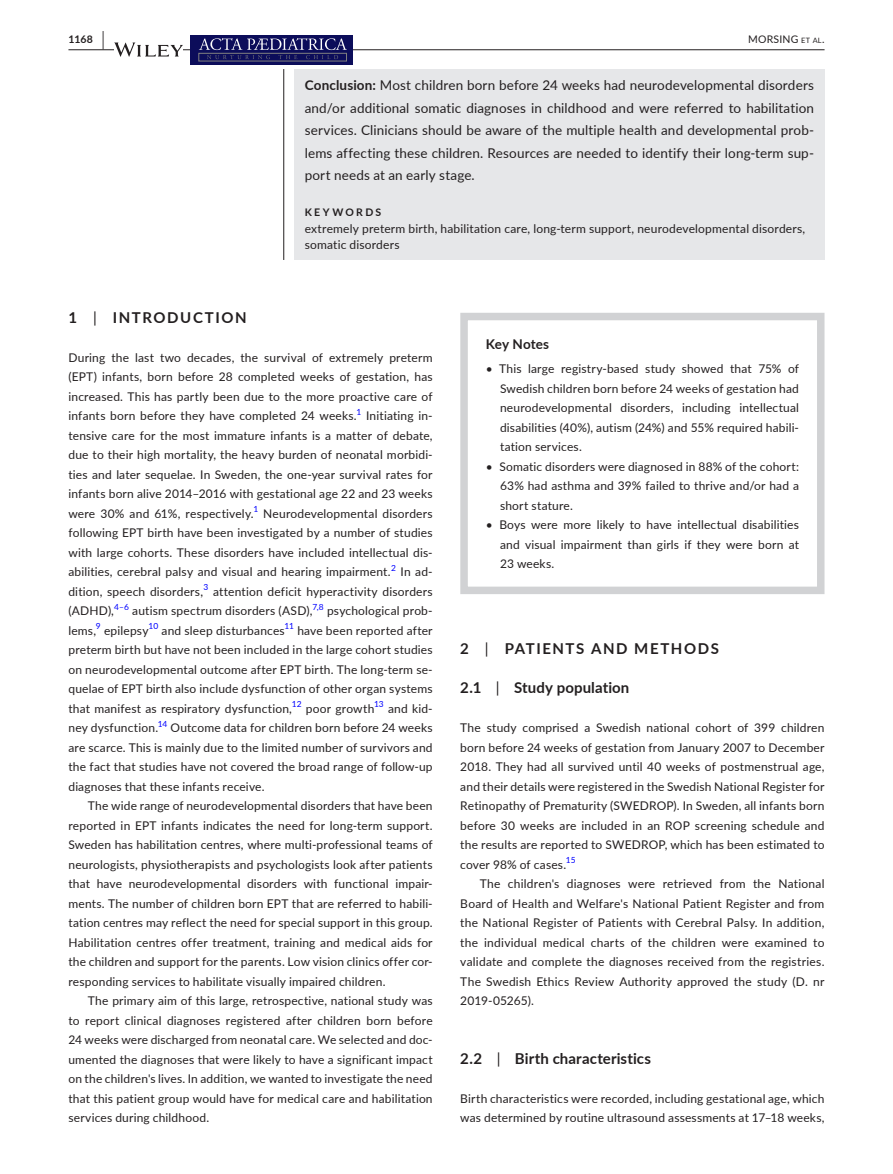
<style>
.page{position:relative;width:893px;height:1174px;background:#fff}
.page>*{position:absolute;margin:0;border:0;box-sizing:border-box;transform-origin:0 0}
.t1{font:700 15px "Lato";letter-spacing:.02em;color:#231f20}
.t2{font:700 15px "Lato";letter-spacing:.105em;color:#231f20}
.t3{font:13.5px/22.5px "Lato";letter-spacing:.01em;color:#231f20;text-align:justify}
.t4{font:700 13.5px "Lato";color:#231f20}
.t5{font:12px/19.5px "Lato";letter-spacing:.015em;color:#231f20;text-align:justify}
.t6{font:700 10.5px "Lato";letter-spacing:.215em;color:#231f20}
.t7{font:10.5px "Lato";letter-spacing:.02em;color:#231f20}
.t8{font:8.4px "Lato";letter-spacing:-.005em;color:#00f}
.s1{font-size:19.5px}
.s2{font-size:7.35px}
.s3{font-weight:700}
.s4{font-weight:400}
</style>
<div class="page">
<hr style="left:68px;top:49px;width:756px;height:1px;background:#231f20">
<svg style="left:114px;top:42px;width:69px;height:15px"></svg>
<svg style="left:191px;top:35px;width:162px;height:30px;background:#16175d"></svg>
<svg style="left:199px;top:38px;width:148px;height:21px;background:#343472"></svg>
<div style="left:294px;top:69px;width:530px;height:191px;background:#e6e7e9"></div>
<hr style="left:283px;top:69px;width:1px;height:191px;background:#231f20">
<div style="left:460px;top:313px;width:364px;height:281px;border:8px solid #d1d2d4"></div>
<p class="t6" style="left:68px;top:31px;width:37px">1168 <span class="s1">|</span></p>
<p class="t7" style="left:748px;top:31px;width:78px">MORSING <span class="s2">et al</span>.</p>
<p class="t3" style="left:305px;top:74px;width:511px"><span class="s3">Conclusion:</span> Most children born before 24 weeks had neurodevelopmental disorders and/or additional somatic diagnoses in childhood and were referred to habilitation services. Clinicians should be aware of the multiple health and developmental prob&shy;lems affecting these children. Resources are needed to identify their long-term sup&shy;port needs at an early stage.</p>
<p class="t6" style="left:305px;top:205px;width:78px">KEYWORDS</p>
<p class="t5" style="left:305px;top:220px;width:502px;line-height:16.5px">extremely preterm birth, habilitation care, long-term support, neurodevelopmental disorders, somatic disorders</p>
<p class="t2" style="left:68px;top:306px;width:180px">1 <span class="s4">|</span> INTRODUCTION</p>
<p class="t5" style="left:68px;top:347px;width:366px">During the last two decades, the survival of extremely preterm (EPT) infants, born before 28 completed weeks of gestation, has increased. This has partly been due to the more proactive care of infants born before they have completed 24 weeks.<sup>1</sup> Initiating in&shy;tensive care for the most immature infants is a matter of debate, due to their high mortality, the heavy burden of neonatal morbidi&shy;ties and later sequelae. In Sweden, the one-year survival rates for infants born alive 2014–2016 with gestational age 22 and 23 weeks were 30% and 61%, respectively.</p>
<p class="t8" style="left:253px;top:503px;width:6px">1</p>
<p class="t5" style="left:68px;top:503px;width:366px;text-indent:195px">Neurodevelopmental disorders following EPT birth have been investigated by a number of studies with large cohorts. These disorders have included intellectual dis&shy;abilities, cerebral palsy and visual and hearing impairment.</p>
<p class="t8" style="left:391px;top:562px;width:6px">2</p>
<p class="t5" style="left:400px;top:561px;width:34px">In ad-</p>
<p class="t5" style="left:68px;top:581px;width:136px">dition, speech disorders,</p>
<p class="t8" style="left:203px;top:581px;width:6px">3</p>
<p class="t5" style="left:213px;top:581px;width:221px">attention deficit hyperactivity disorders</p>
<p class="t5" style="left:68px;top:600px;width:47px">(ADHD),</p>
<p class="t8" style="left:114px;top:601px;width:16px">4–6</p>
<p class="t5" style="left:132px;top:600px;width:182px">autism spectrum disorders (ASD),</p>
<p class="t8" style="left:312px;top:601px;width:13px">7,8</p>
<p class="t5" style="left:327px;top:600px;width:107px">psychological prob-</p>
<p class="t5" style="left:68px;top:620px;width:29px">lems,</p>
<p class="t8" style="left:96px;top:620px;width:6px">9</p>
<p class="t5" style="left:104px;top:620px;width:46px">epilepsy</p>
<p class="t8" style="left:149px;top:620px;width:11px">10</p>
<p class="t5" style="left:162px;top:620px;width:125px">and sleep disturbances</p>
<p class="t8" style="left:284px;top:620px;width:11px">11</p>
<p class="t5" style="left:68px;top:620px;width:366px;text-indent:229px">have been reported after preterm birth but have not been included in the large cohort studies on neurodevelopmental outcome after EPT birth. The long-term se&shy;quelae of EPT birth also include dysfunction of other organ systems that manifest as respiratory dysfunction,</p>
<p class="t8" style="left:292px;top:698px;width:11px">12</p>
<p class="t5" style="left:306px;top:698px;width:70px">poor growth</p>
<p class="t8" style="left:374px;top:698px;width:11px">13</p>
<p class="t5" style="left:388px;top:698px;width:46px">and kid-</p>
<p class="t5" style="left:68px;top:717px;width:91px">ney dysfunction.</p>
<p class="t8" style="left:158px;top:718px;width:11px">14</p>
<p class="t5" style="left:68px;top:717px;width:366px;text-indent:102px">Outcome data for children born before 24 weeks are scarce. This is mainly due to the limited number of survivors and the fact that studies have not covered the broad range of follow-up diagnoses that these infants receive.</p>
<p class="t5" style="left:68px;top:795px;width:366px;text-indent:20px">The wide range of neurodevelopmental disorders that have been reported in EPT infants indicates the need for long-term support.<br>Sweden has habilitation centres, where multi-professional teams of neurologists, physiotherapists and psychologists look after patients that have neurodevelopmental disorders with functional impair&shy;ments. The number of children born EPT that are referred to habili&shy;tation centres may reflect the need for special support in this group.<br>Habilitation centres offer treatment, training and medical aids for the children and support for the parents. Low vision clinics offer cor&shy;responding services to habilitate visually impaired children.</p>
<p class="t5" style="left:68px;top:990px;width:366px;text-indent:20px">The primary aim of this large, retrospective, national study was to report clinical diagnoses registered after children born before 24 weeks were discharged from neonatal care. We selected and doc&shy;umented the diagnoses that were likely to have a significant impact on the children's lives. In addition, we wanted to investigate the need that this patient group would have for medical care and habilitation services during childhood.</p>
<p class="t4" style="left:486px;top:334px;width:65px">Key Notes</p>
<p class="t5" style="left:500px;top:358px;width:300px;text-indent:-14px">• This large registry-based study showed that 75% of Swedish children born before 24 weeks of gestation had neurodevelopmental disorders, including intellectual disabilities (40%), autism (24%) and 55% required habili&shy;tation services.</p>
<p class="t5" style="left:500px;top:456px;width:300px;text-indent:-14px">• Somatic disorders were diagnosed in 88% of the cohort:<br>63% had asthma and 39% failed to thrive and/or had a short stature.</p>
<p class="t5" style="left:500px;top:514px;width:300px;text-indent:-14px">• Boys were more likely to have intellectual disabilities and visual impairment than girls if they were born at 23 weeks.</p>
<p class="t2" style="left:460px;top:638px;width:260px">2 <span class="s4">|</span> PATIENTS AND METHODS</p>
<p class="t1" style="left:460px;top:677px;width:171px">2.1 <span class="s4">|</span> Study population</p>
<p class="t5" style="left:460px;top:717px;width:366px">The study comprised a Swedish national cohort of 399 children born before 24 weeks of gestation from January 2007 to December 2018. They had all survived until 40 weeks of postmenstrual age, and their details were registered in the Swedish National Register for Retinopathy of Prematurity (SWEDROP). In Sweden, all infants born before 30 weeks are included in an ROP screening schedule and the results are reported to SWEDROP, which has been estimated to cover 98% of cases.</p>
<p class="t8" style="left:566px;top:854px;width:11px">15</p>
<p class="t5" style="left:460px;top:873px;width:366px;text-indent:20px">The children's diagnoses were retrieved from the National Board of Health and Welfare's National Patient Register and from the National Register of Patients with Cerebral Palsy. In addition, the individual medical charts of the children were examined to validate and complete the diagnoses received from the registries.<br>The Swedish Ethics Review Authority approved the study (D. nr 2019-05265).</p>
<p class="t1" style="left:460px;top:1047px;width:192px">2.2 <span class="s4">|</span> Birth characteristics</p>
<p class="t5" style="left:460px;top:1088px;width:366px">Birth characteristics were recorded, including gestational age, which was determined by routine ultrasound assessments at 17–18 weeks,</p>
</div>
